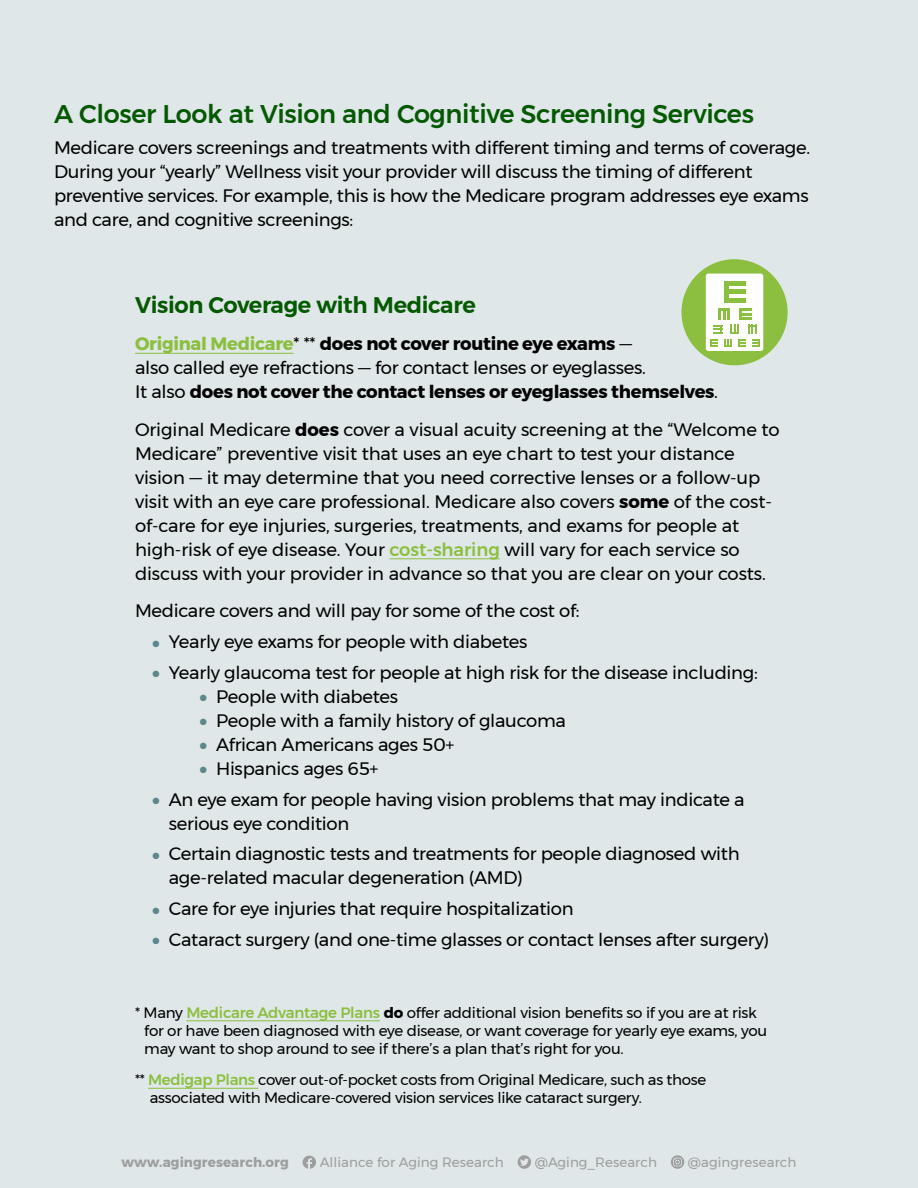
<style>
.page{position:relative;width:918px;height:1188px;background:#dfe7e8}
.page>*{position:absolute;margin:0;border:0;box-sizing:border-box;transform-origin:0 0}
.A_Head{font:500 25.5px "Montserrat";letter-spacing:-.015em;color:#055902}
.B_Head{font:600 22.5px "Montserrat";letter-spacing:-.015em;color:#055902}
.Text{font:18px/24px "Montserrat";letter-spacing:-.015em;color:#000}
.Text-2{font:700 18px/24px "Montserrat";letter-spacing:-.015em;color:#000}
.Text-3{font:15px/18px "Montserrat";letter-spacing:-.02em;color:#000}
.t1{font:13.5px "Montserrat";letter-spacing:.005em;color:#9e9e9e}
.t2{font:700 13.5px "Montserrat";letter-spacing:.005em;color:#9e9e9e}
.s1{color:#8cbf3f}
.s2{font-weight:400}
.s3{font-weight:700}
.s4{font-weight:500;color:#8cbf3f}
.s5{color:#5d878c}
</style>
<div class="page">
<hr style="left:135px;top:353px;width:158px;height:1px;background:#8cbf3f">
<hr style="left:390px;top:558px;width:110px;height:1px;background:#8cbf3f">
<hr style="left:186px;top:1020px;width:194px;height:1px;background:#8cbf3f">
<hr style="left:148px;top:1088px;width:110px;height:1px;background:#8cbf3f">
<div style="left:681px;top:259px;width:107px;height:106px;background:#8cbf3f;border-radius:50%"></div>
<div style="left:706px;top:274px;width:57px;height:77px;background:#fff;border-radius:3px"></div>
<hr style="left:724px;top:281px;width:4px;height:21px;background:#8bbf3f">
<hr style="left:724px;top:290px;width:22px;height:4px;background:#8bbf3f">
<hr style="left:724px;top:298px;width:22px;height:4px;background:#8bbf3f">
<hr style="left:724px;top:281px;width:22px;height:4px;background:#8bbf3f">
<svg style="left:711px;top:309px;width:48px;height:38px"></svg>
<svg style="left:303px;top:1156px;width:13px;height:13px"></svg>
<svg style="left:518px;top:1155px;width:13px;height:14px"></svg>
<svg style="left:671px;top:1155px;width:13px;height:14px"></svg>
<p class="A_Head" style="left:54px;top:94px;width:701px">A Closer Look at Vision and Cognitive Screening Services</p>
<p class="Text" style="left:54px;top:135px;width:758px">Medicare covers screenings and treatments with different timing and terms of coverage.<br>During your “yearly” Wellness visit your provider will discuss the timing of different preventive services. For example, this is how the Medicare program addresses eye exams and care, and cognitive screenings:</p>
<p class="B_Head" style="left:135px;top:287px;width:342px">Vision Coverage with Medicare</p>
<p class="Text-2" style="left:135px;top:332px;width:585px"><span class="s1">Original Medicare</span><span class="s2">* **</span> does not cover routine eye exams <span class="s2">—<br>also called eye refractions — for contact lenses or eyeglasses.<br>It also</span> does not cover the contact lenses or eyeglasses themselves<span class="s2">.</span></p>
<p class="Text" style="left:135px;top:417px;width:646px">Original Medicare <span class="s3">does</span> cover a visual acuity screening at the “Welcome to Medicare” preventive visit that uses an eye chart to test your distance vision — it may determine that you need corrective lenses or a follow-up visit with an eye care professional. Medicare also covers <span class="s3">some</span> of the cost&shy;of-care for eye injuries, surgeries, treatments, and exams for people at high-risk of eye disease. Your <span class="s4">cost-sharing</span> will vary for each service so discuss with your provider in advance so that you are clear on your costs.</p>
<p class="Text" style="left:135px;top:599px;width:446px">Medicare covers and will pay for some of the cost of:</p>
<p class="Text" style="left:153px;top:629px;width:377px"><span class="s5">●</span> Yearly eye exams for people with diabetes</p>
<p class="Text" style="left:153px;top:660px;width:607px"><span class="s5">●</span> Yearly glaucoma test for people at high risk for the disease including:</p>
<p class="Text" style="left:200px;top:684px;width:200px"><span class="s5">●</span> People with diabetes</p>
<p class="Text" style="left:200px;top:708px;width:368px"><span class="s5">●</span> People with a family history of glaucoma</p>
<p class="Text" style="left:200px;top:732px;width:256px"><span class="s5">●</span> African Americans ages 50+</p>
<p class="Text" style="left:200px;top:756px;width:180px"><span class="s5">●</span> Hispanics ages 65+</p>
<p class="Text" style="left:169px;top:787px;width:577px;text-indent:-16px"><span class="s5">●</span> An eye exam for people having vision problems that may indicate a serious eye condition</p>
<p class="Text" style="left:169px;top:842px;width:572px;text-indent:-16px"><span class="s5">●</span> Certain diagnostic tests and treatments for people diagnosed with age-related macular degeneration (AMD)</p>
<p class="Text" style="left:153px;top:896px;width:423px"><span class="s5">●</span> Care for eye injuries that require hospitalization</p>
<p class="Text" style="left:153px;top:927px;width:618px"><span class="s5">●</span> Cataract surgery (and one-time glasses or contact lenses after surgery)</p>
<p class="Text-3" style="left:144px;top:1003px;width:624px;text-indent:-9px">* Many <span class="s4">Medicare Advantage Plans</span> <span class="s3">do</span> offer additional vision benefits so if you are at risk for or have been diagnosed with eye disease, or want coverage for yearly eye exams, you may want to shop around to see if there’s a plan that’s right for you.</p>
<p class="Text-3" style="left:150px;top:1071px;width:558px;text-indent:-15px">** <span class="s4">Medigap Plans</span> cover out-of-pocket costs from Original Medicare, such as those associated with Medicare-covered vision services like cataract surgery.</p>
<p class="t2" style="left:121px;top:1152px;width:169px">www.agingresearch.org</p>
<p class="t1" style="left:320px;top:1152px;width:186px">Alliance for Aging Research</p>
<p class="t1" style="left:535px;top:1152px;width:124px">@Aging_Research</p>
<p class="t1" style="left:688px;top:1152px;width:110px">@agingresearch</p>
</div>
